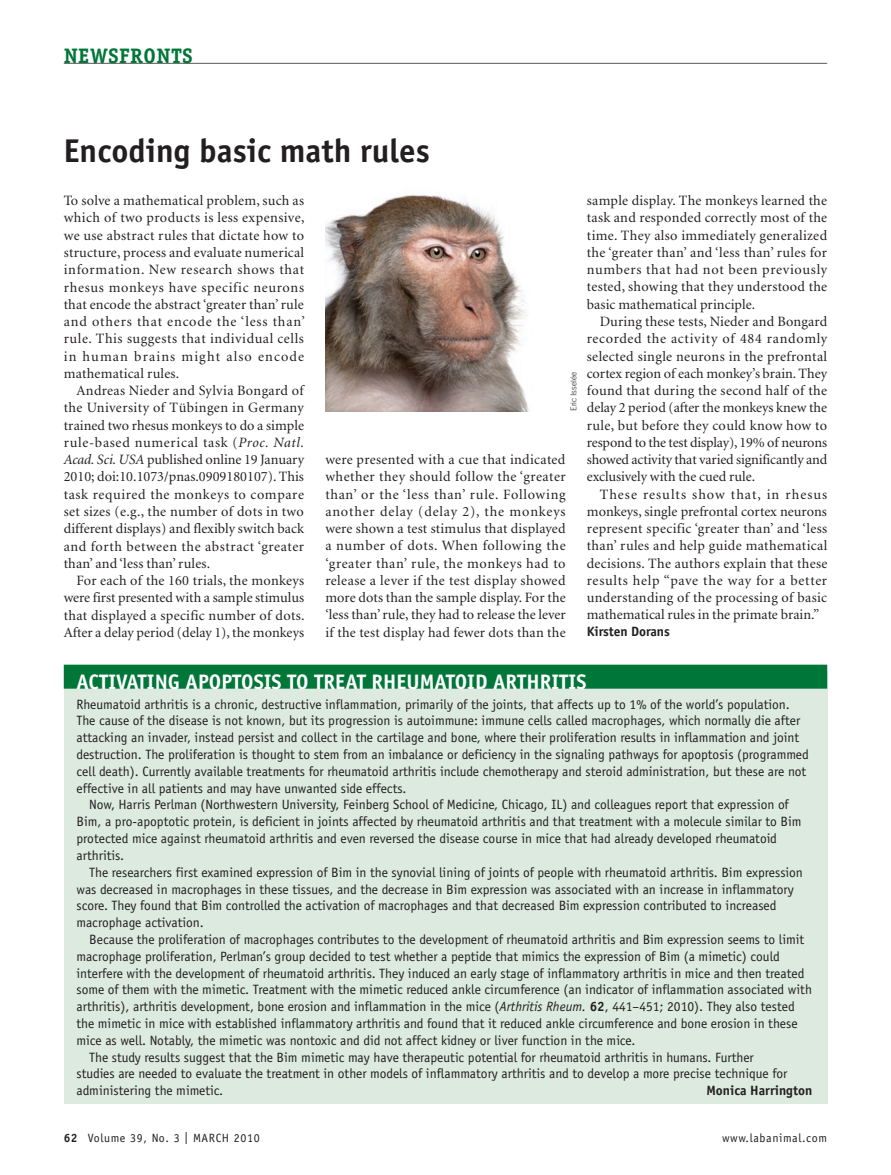
<style>
.page{position:relative;width:891px;height:1175px;background:#fff}
.page>*{position:absolute;margin:0;border:0;box-sizing:border-box;transform-origin:0 0}
.t1{font:700 33px "Officina Sans";color:#231f20}
.t2{font:700 21px "Officina Sans";color:#fff}
.t3{font:700 21px "Officina Serif";letter-spacing:.025em;color:#007739}
.t4{font:14.25px/17.2px "Minion";letter-spacing:.01em;color:#231f20;text-align:justify}
.t5{font:13.5px/16.8px "Officina Sans";color:#231f20}
.t6{font:700 13.5px "Officina Sans";letter-spacing:-.005em;color:#231f20}
.t7{font:12px "Officina Sans";letter-spacing:.05em;color:#231f20}
.t8{font:300 8.25px "Trade Gothic";letter-spacing:-.005em;color:#231f20}
.s1{font-style:italic}
.s2{font-weight:700}
</style>
<div class="page">
<img style="left:325px;top:194px;width:204px;height:217px">
<div style="left:64px;top:671px;width:763px;height:432px;background:#dceae0"></div>
<div style="left:64px;top:664px;width:763px;height:24px;background:#007739"></div>
<hr style="left:64px;top:63px;width:763px;height:1px;background:#57585a">
<h2 class="t3" style="left:64px;top:43px;width:130px">NEWSFRONTS</h2>
<h1 class="t1" style="left:64px;top:130px;width:368px">Encoding basic math rules</h1>
<p class="t4" style="left:64px;top:193px;width:243px">To solve a mathematical problem, such as which of two products is less expensive, we use abstract rules that dictate how to structure, process and evaluate numerical information. New research shows that rhesus monkeys have specific neurons that encode the abstract ‘greater than’ rule and others that encode the ‘less than’ rule. This suggests that individual cells in human brains might also encode mathematical rules.</p>
<p class="t4" style="left:64px;top:382px;width:242px;text-indent:13px">Andreas Nieder and Sylvia Bongard of the University of Tübingen in Germany trained two rhesus monkeys to do a simple rule-based numerical task (<span class="s1">Proc. Natl.<br>Acad. Sci. USA</span> published online 19 January 2010; doi:10.1073/pnas.0909180107). This task required the monkeys to compare set sizes (e.g., the number of dots in two different displays) and flexibly switch back and forth between the abstract ‘greater than’ and ‘less than’ rules.</p>
<p class="t4" style="left:64px;top:572px;width:242px;text-indent:13px">For each of the 160 trials, the monkeys were first presented with a sample stimulus that displayed a specific number of dots.<br>After a delay period (delay 1), the monkeys</p>
<p class="t8" style="left:569px;top:411px;width:40px;rotate:-90deg">Eric Isselée</p>
<p class="t4" style="left:325px;top:451px;width:242px">were presented with a cue that indicated whether they should follow the ‘greater than’ or the ‘less than’ rule. Following another delay (delay 2), the monkeys were shown a test stimulus that displayed a number of dots. When following the ‘greater than’ rule, the monkeys had to release a lever if the test display showed more dots than the sample display. For the ‘less than’ rule, they had to release the lever if the test display had fewer dots than the</p>
<p class="t4" style="left:587px;top:192px;width:242px">sample display. The monkeys learned the task and responded correctly most of the time. They also immediately generalized the ‘greater than’ and ‘less than’ rules for numbers that had not been previously tested, showing that they understood the basic mathematical principle.</p>
<p class="t4" style="left:587px;top:313px;width:242px;text-indent:13px">During these tests, Nieder and Bongard recorded the activity of 484 randomly selected single neurons in the prefrontal cortex region of each monkey’s brain. They found that during the second half of the delay 2 period (after the monkeys knew the rule, but before they could know how to respond to the test display), 19% of neurons showed activity that varied significantly and exclusively with the cued rule.</p>
<p class="t4" style="left:587px;top:486px;width:242px;text-indent:13px">These results show that, in rhesus monkeys, single prefrontal cortex neurons represent specific ‘greater than’ and ‘less than’ rules and help guide mathematical decisions. The authors explain that these results help “pave the way for a better understanding of the processing of basic mathematical rules in the primate brain.”</p>
<p class="t6" style="left:587px;top:623px;width:84px">Kirsten Dorans</p>
<h2 class="t2" style="left:77px;top:668px;width:511px">Activating apoptosis to treat rheumatoid arthritis</h2>
<p class="t5" style="left:77px;top:695px;width:734px">Rheumatoid arthritis is a chronic, destructive inflammation, primarily of the joints, that affects up to 1% of the world’s population.<br>The cause of the disease is not known, but its progression is autoimmune: immune cells called macrophages, which normally die after attacking an invader, instead persist and collect in the cartilage and bone, where their proliferation results in inflammation and joint destruction. The proliferation is thought to stem from an imbalance or deficiency in the signaling pathways for apoptosis (programmed cell death). Currently available treatments for rheumatoid arthritis include chemotherapy and steroid administration, but these are not effective in all patients and may have unwanted side effects.</p>
<p class="t5" style="left:77px;top:796px;width:727px;text-indent:13px">Now, Harris Perlman (Northwestern University, Feinberg School of Medicine, Chicago, IL) and colleagues report that expression of Bim, a pro-apoptotic protein, is deficient in joints affected by rheumatoid arthritis and that treatment with a molecule similar to Bim protected mice against rheumatoid arthritis and even reversed the disease course in mice that had already developed rheumatoid arthritis.</p>
<p class="t5" style="left:77px;top:863px;width:728px;text-indent:13px">The researchers first examined expression of Bim in the synovial lining of joints of people with rheumatoid arthritis. Bim expression was decreased in macrophages in these tissues, and the decrease in Bim expression was associated with an increase in inflammatory score. They found that Bim controlled the activation of macrophages and that decreased Bim expression contributed to increased macrophage activation.</p>
<p class="t5" style="left:89px;top:931px;width:717px">Because the proliferation of macrophages contributes to the development of rheumatoid arthritis and Bim expression seems to limit</p>
<p class="t5" style="left:77px;top:947px;width:705px">macrophage proliferation, Perlman’s group decided to test whether a peptide that mimics the expression of Bim (a mimetic) could</p>
<p class="t5" style="left:77px;top:964px;width:730px">interfere with the development of rheumatoid arthritis. They induced an early stage of inflammatory arthritis in mice and then treated</p>
<p class="t5" style="left:77px;top:981px;width:737px">some of them with the mimetic. Treatment with the mimetic reduced ankle circumference (an indicator of inflammation associated with</p>
<p class="t5" style="left:77px;top:998px;width:720px">arthritis), arthritis development, bone erosion and inflammation in the mice (<span class="s1">Arthritis Rheum.</span> <span class="s2">62</span>, 441–451; 2010). They also tested</p>
<p class="t5" style="left:77px;top:1015px;width:723px">the mimetic in mice with established inflammatory arthritis and found that it reduced ankle circumference and bone erosion in these</p>
<p class="t5" style="left:77px;top:1031px;width:560px">mice as well. Notably, the mimetic was nontoxic and did not affect kidney or liver function in the mice.</p>
<p class="t5" style="left:89px;top:1048px;width:666px">The study results suggest that the Bim mimetic may have therapeutic potential for rheumatoid arthritis in humans. Further</p>
<p class="t5" style="left:77px;top:1065px;width:712px">studies are needed to evaluate the treatment in other models of inflammatory arthritis and to develop a more precise technique for</p>
<p class="t5" style="left:77px;top:1082px;width:148px">administering the mimetic.</p>
<p class="t6" style="left:706px;top:1082px;width:107px">Monica H arrington</p>
<p class="t7" style="left:64px;top:1131px;width:198px"><span class="s2">62</span> Volume 39, No. 3 | MARCH 2010</p>
<p class="t7" style="left:722px;top:1131px;width:107px">www.labanimal.com</p>
</div>
